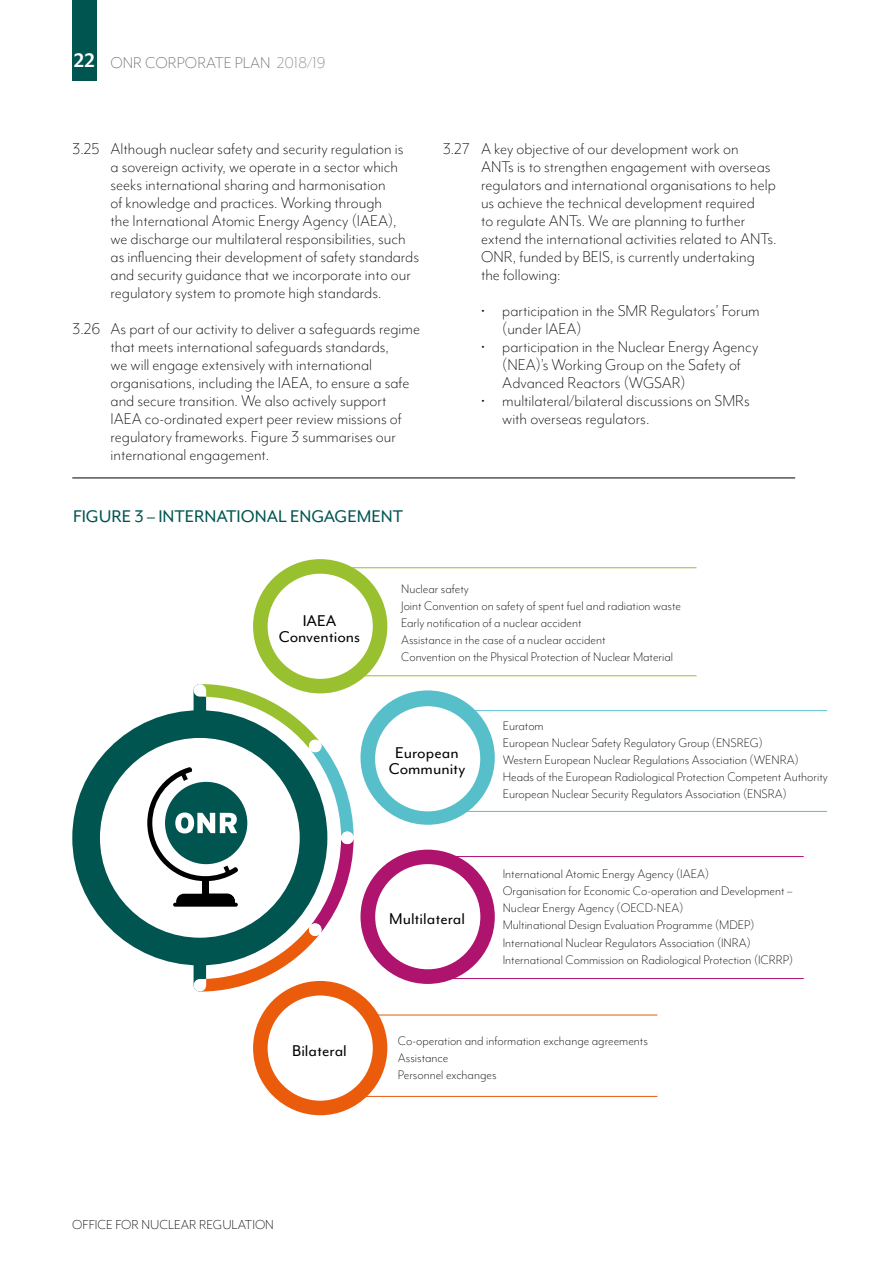
<style>
.page{position:relative;width:893px;height:1263px;background:#fff}
.page>*{position:absolute;margin:0;border:0;box-sizing:border-box;transform-origin:0 0}
.t1{font:700 22.5px "Mr Eaves Mod OT";color:#fff}
.t2{font:19.5px "Mr Eaves Mod OT";color:#005551}
.t3{font:300 18px/18px "Mr Eaves Mod OT";color:#000}
.t4{font:18px "Mr Eaves Mod OT";color:#000}
.t5{font:300 18px "Mr Eaves Mod OT";color:#696a6f}
.t6{font:300 15px "Mr Eaves Mod OT";color:#000}
.t7{font:300 14.25px/17.1px "Mr Eaves Mod OT";color:#000}
.s1{color:#848589}
</style>
<div class="page">
<hr style="left:464px;top:811px;width:363px;height:1px;background:#56bfca">
<hr style="left:442px;top:978px;width:362px;height:1px;background:#ae136e">
<hr style="left:328px;top:1096px;width:329px;height:1px;background:#ea5b0b">
<hr style="left:428px;top:710px;width:399px;height:1px;background:#56bfca">
<hr style="left:428px;top:856px;width:376px;height:1px;background:#ae136e">
<hr style="left:358px;top:1015px;width:299px;height:1px;background:#ea5b0b">
<div style="left:253px;top:981px;width:134px;height:134px;background:#ea5b0b;border-radius:50%"></div>
<div style="left:360px;top:850px;width:135px;height:134px;background:#ae136e;border-radius:50%"></div>
<div style="left:360px;top:690px;width:135px;height:135px;background:#56bfca;border-radius:50%"></div>
<div style="left:253px;top:559px;width:134px;height:134px;background:#98c02f;border-radius:50%"></div>
<div style="left:268px;top:574px;width:105px;height:105px;background:#fff;border-radius:50%"></div>
<div style="left:375px;top:706px;width:105px;height:105px;background:#fff;border-radius:50%"></div>
<div style="left:375px;top:864px;width:105px;height:105px;background:#fff;border-radius:50%"></div>
<div style="left:268px;top:995px;width:105px;height:106px;background:#fff;border-radius:50%"></div>
<div style="left:72px;top:710px;width:255px;height:255px;background:#005551;border-radius:50%"></div>
<div style="left:100px;top:738px;width:200px;height:200px;background:#fff;border-radius:50%"></div>
<svg style="left:147px;top:684px;width:207px;height:307px"></svg>
<hr style="left:365px;top:675px;width:331px;height:1px;background:#98c02f">
<hr style="left:341px;top:567px;width:355px;height:1px;background:#98c02f">
<div style="left:72px;top:0;width:25px;height:81px;background:#005551"></div>
<hr style="left:72px;top:478px;width:723px;height:1px;background:#000">
<p class="t1" style="left:74px;top:48px;width:23px">22</p>
<p class="t5" style="left:111px;top:52px;width:216px">ONR CORPORATE PLAN <span class="s1">2018/19</span></p>
<p class="t3" style="left:111px;top:140px;width:310px;text-indent:-38px">3.25 Although nuclear safety and security regulation is<br>a sovereign activity, we operate in a sector which seeks international sharing and harmonisation<br>of knowledge and practices. Working through<br>the International Atomic Energy Agency (IAEA),<br>we discharge our multilateral responsibilities, such as influencing their development of safety standards and security guidance that we incorporate into our regulatory system to promote high standards.</p>
<p class="t3" style="left:111px;top:320px;width:311px;text-indent:-38px">3.26 As part of our activity to deliver a safeguards regime that meets international safeguards standards,<br>we will engage extensively with international organisations, including the IAEA, to ensure a safe and secure transition. We also actively support IAEA co-ordinated expert peer review missions of regulatory frameworks. Figure 3 summarises our international engagement.</p>
<p class="t2" style="left:73px;top:505px;width:332px">FIGURE 3 – INTERNATIONAL ENGAGEMENT</p>
<p class="t3" style="left:481px;top:140px;width:297px;text-indent:-38px">3.27 A key objective of our development work on<br>ANTs is to strengthen engagement with overseas regulators and international organisations to help us achieve the technical development required<br>to regulate ANTs. We are planning to further extend the international activities related to ANTs.<br>ONR, funded by BEIS, is currently undertaking the following:</p>
<p class="t3" style="left:502px;top:302px;width:259px;text-indent:-21px">• participation in the SMR Regulators’ Forum (under IAEA)</p>
<p class="t3" style="left:502px;top:338px;width:258px;text-indent:-21px">• participation in the Nuclear Energy Agency (NEA)’s Working Group on the Safety of<br>Advanced Reactors (WGSAR)</p>
<p class="t3" style="left:502px;top:392px;width:249px;text-indent:-21px">• multilateral/bilateral discussions on SMRs with overseas regulators.</p>
<p class="t4" style="left:303px;top:611px;width:35px">IAEA</p>
<p class="t4" style="left:279px;top:627px;width:83px">Conventions</p>
<p class="t4" style="left:292px;top:1040px;width:56px">Bilateral</p>
<p class="t7" style="left:401px;top:580px;width:69px">Nuclear safety</p>
<p class="t7" style="left:401px;top:597px;width:281px">Joint Convention on safety of spent fuel and radiation waste</p>
<p class="t7" style="left:401px;top:614px;width:182px">Early notification of a nuclear accident</p>
<p class="t7" style="left:401px;top:631px;width:206px">Assistance in the case of a nuclear accident</p>
<p class="t7" style="left:401px;top:649px;width:273px">Convention on the Physical Protection of Nuclear Material</p>
<p class="t4" style="left:395px;top:743px;width:65px">European</p>
<p class="t4" style="left:389px;top:759px;width:78px">Community</p>
<p class="t4" style="left:389px;top:909px;width:77px">Multilateral</p>
<p class="t7" style="left:503px;top:717px;width:42px">Euratom</p>
<p class="t7" style="left:503px;top:734px;width:261px">European Nuclear Safety Regulatory Group (ENSREG)</p>
<p class="t7" style="left:503px;top:751px;width:298px">Western European Nuclear Regulations Association (WENRA)</p>
<p class="t7" style="left:503px;top:769px;width:327px">Heads of the European Radiological Protection Competent Authority</p>
<p class="t7" style="left:503px;top:786px;width:286px">European Nuclear Security Regulators Association (ENSRA)</p>
<p class="t7" style="left:503px;top:865px;width:208px">International Atomic Energy Agency (IAEA)</p>
<p class="t7" style="left:503px;top:882px;width:291px">Organisation for Economic Co-operation and Development –<br>Nuclear Energy Agency (OECD-NEA)</p>
<p class="t7" style="left:503px;top:917px;width:253px">Multinational Design Evaluation Programme (MDEP)</p>
<p class="t7" style="left:503px;top:934px;width:250px">International Nuclear Regulators Association (INRA)</p>
<p class="t7" style="left:503px;top:951px;width:292px">International Commission on Radiological Protection (ICRRP)</p>
<p class="t7" style="left:398px;top:1032px;width:251px">Co-operation and information exchange agreements</p>
<p class="t7" style="left:398px;top:1049px;width:52px">Assistance</p>
<p class="t7" style="left:398px;top:1066px;width:100px">Personnel exchanges</p>
<p class="t6" style="left:72px;top:1216px;width:203px">OFFICE FOR NUCLEAR REGULATION</p>
</div>
